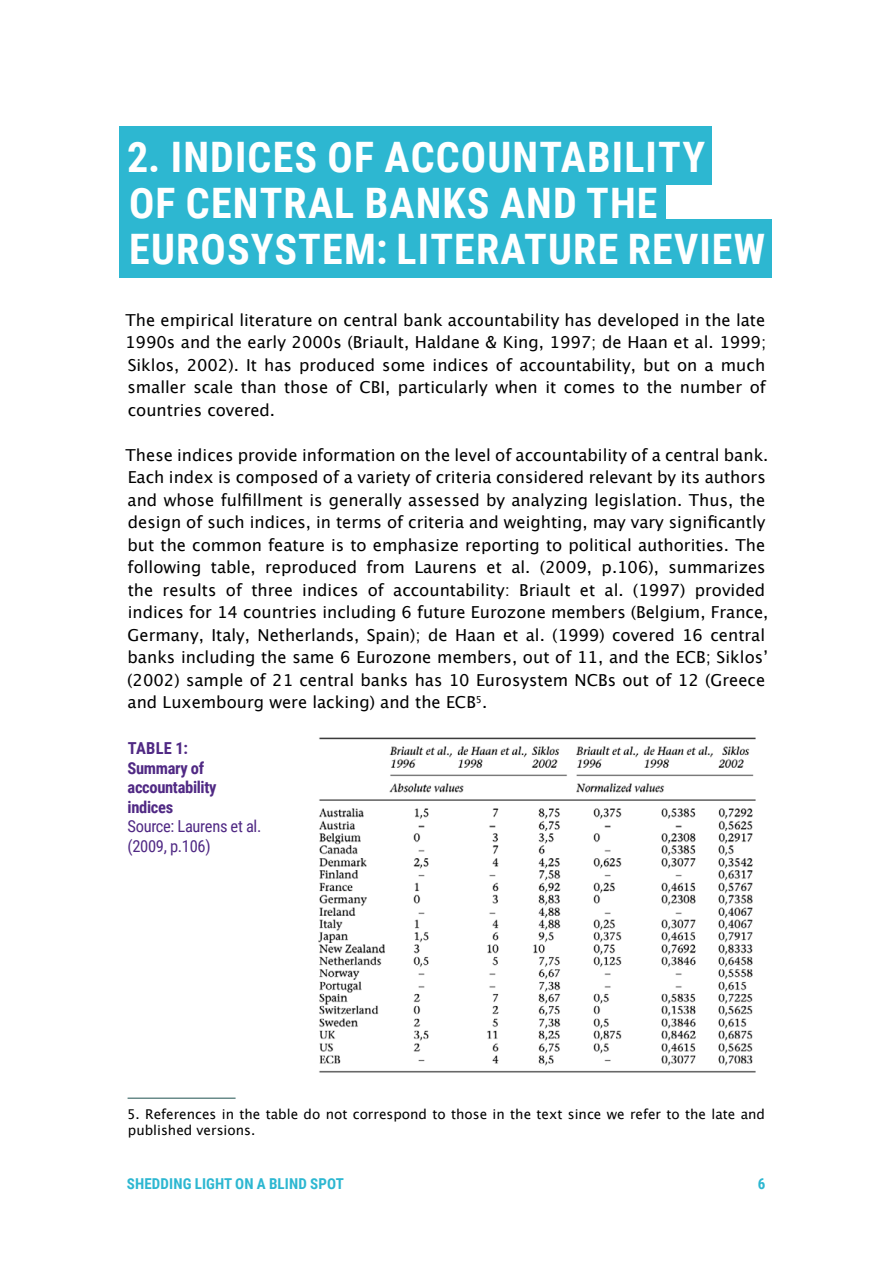
<style>
.page{position:relative;width:893px;height:1263px;background:#fff}
.page>*{position:absolute;margin:0;border:0;box-sizing:border-box;transform-origin:0 0}
.t1{font:700 42px/46.2px "Roboto Condensed";letter-spacing:.025em;color:#fff}
.t2{font:16.5px/22.5px "Lucida Grande";color:#000;text-align:justify}
.t3{font:700 16.5px/19.5px "Roboto Condensed";letter-spacing:-.02em;color:#502984}
.t4{font:16.5px/19.5px "Roboto Condensed";letter-spacing:-.02em;color:#502984}
.t5{font:700 15px "Roboto Condensed";letter-spacing:.01em;color:#2db7d1}
.t6{font:13.5px/16.5px "Lucida Grande";color:#000}
</style>
<div class="page">
<div style="left:119px;top:126px;width:593px;height:59px;background:#2db7d1"></div>
<div style="left:119px;top:173px;width:546px;height:58px;background:#2db7d1"></div>
<div style="left:119px;top:219px;width:652px;height:59px;background:#2db7d1"></div>
<hr style="left:128px;top:1098px;width:108px;height:1px;background:#1f5150">
<img style="left:318px;top:737px;width:438px;height:336px">
<h1 class="t1" style="left:127px;top:132px;width:640px">2. INDICES OF ACCOUNTABILITY<br>OF CENTRAL BANKS AND THE<br>EUROSYSTEM: LITERATURE REVIEW</h1>
<p class="t2" style="left:125px;top:309px;width:643px">The empirical literature on central bank accountability has developed in the late 1990s and the early 2000s (Briault, Haldane &amp; King, 1997; de Haan et al. 1999; Siklos, 2002). It has produced some indices of accountability, but on a much smaller scale than those of CBI, particularly when it comes to the number of countries covered.</p>
<p class="t2" style="left:126px;top:444px;width:644px;text-align:left">These indices provide information on the level of accountability of a central bank.<br>Each index is composed of a variety of criteria considered relevant by its authors and whose fulfillment is generally assessed by analyzing legislation. Thus, the design of such indices, in terms of criteria and weighting, may vary significantly but the common feature is to emphasize reporting to political authorities. The following table, reproduced from Laurens et al. (2009, p.106), summarizes the results of three indices of accountability: Briault et al. (1997) provided indices for 14 countries including 6 future Eurozone members (Belgium, France, Germany, Italy, Netherlands, Spain); de Haan et al. (1999) covered 16 central banks including the same 6 Eurozone members, out of 11, and the ECB; Siklos’ (2002) sample of 21 central banks has 10 Eurosystem NCBs out of 12 (Greece and Luxembourg were lacking) and the ECB<sup>5</sup>.</p>
<p class="t3" style="left:128px;top:738px;width:91px">TABLE 1:<br>Summary of accountability indices</p>
<p class="t4" style="left:128px;top:816px;width:135px">Source: Laurens et al. (2009, p.106)</p>
<p class="t6" style="left:127px;top:1106px;width:640px">5. References in the table do not correspond to those in the text since we refer to the late and published versions.</p>
<p class="t5" style="left:127px;top:1173px;width:219px">SHEDDING LIGHT ON A BLIND SPOT</p>
<p class="t5" style="left:758px;top:1173px;width:9px">6</p>
</div>
